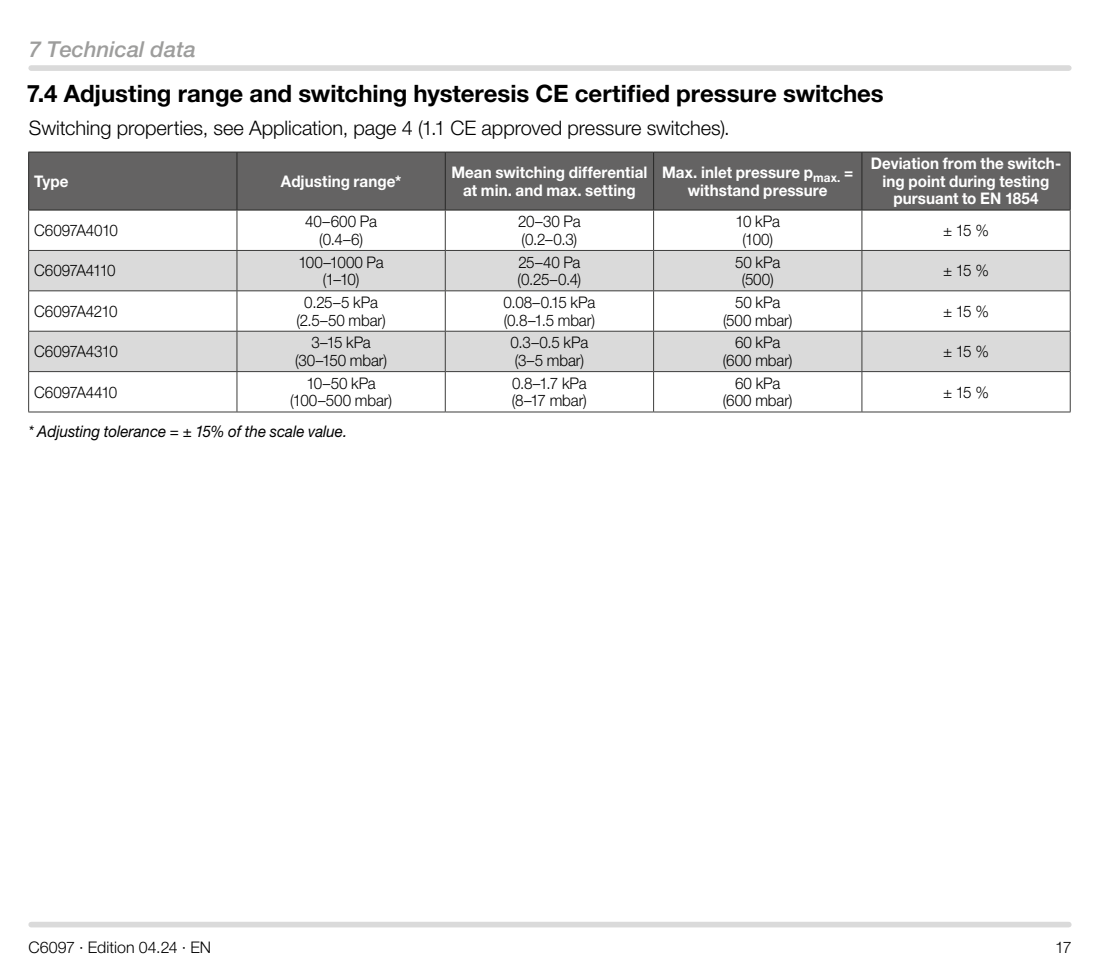
<style>
.page{position:relative;width:1100px;height:970px;background:#fff}
.page>*{position:absolute;margin:0;border:0;box-sizing:border-box;transform-origin:0 0}
.t1{font:700 24px "Helvetica Neue LT Pro";letter-spacing:-.005em;color:#000}
.t2{font:italic 500 22px "Helvetica Neue LT Pro";color:#9d9d9c}
.t3{font:300 20px "Helvetica Neue LT Pro";letter-spacing:-.005em;color:#000}
.t4{font:300 16px/17.6px "Helvetica Neue LT Pro";letter-spacing:-.01em;color:#000;text-align:center;scale:.95 1}
.t5{font:700 16px/17.6px "Helvetica Neue LT Pro";letter-spacing:.005em;color:#fff;text-align:center;scale:.95 1}
.t6{font:italic 16px "Helvetica Neue LT Pro";letter-spacing:-.005em;color:#000;scale:.95 1}
.t7{font:300 16px "Helvetica Neue LT Pro";letter-spacing:-.01em;color:#000}
.t8{font:300 16px "Helvetica Neue LT Pro";letter-spacing:-.04em;color:#000;scale:.95 1}
.t9{font:300 16px "Helvetica Neue LT Pro";letter-spacing:-.035em;color:#000;scale:.95 1}
</style>
<div class="page">
<div style="left:31px;top:921px;width:1038px;height:6px;background:#dadada"></div>
<div style="left:31px;top:65px;width:1038px;height:6px;background:#dadada"></div>
<div style="left:29px;top:153px;width:1041px;height:57px;background:#646363"></div>
<svg style="left:29px;top:251px;width:1041px;height:120px;fill:#dadada"></svg>
<hr style="left:28px;top:152px;width:209px;height:1px;background:#282827">
<hr style="left:28px;top:152px;width:1px;height:58px;background:#282827">
<hr style="left:237px;top:152px;width:208px;height:1px;background:#282827">
<hr style="left:237px;top:152px;width:1px;height:58px;background:#282827">
<hr style="left:445px;top:152px;width:209px;height:1px;background:#282827">
<hr style="left:445px;top:152px;width:1px;height:58px;background:#282827">
<hr style="left:654px;top:152px;width:208px;height:1px;background:#282827">
<hr style="left:653px;top:152px;width:1px;height:58px;background:#282827">
<hr style="left:862px;top:152px;width:208px;height:1px;background:#282827">
<hr style="left:861px;top:152px;width:1px;height:58px;background:#282827">
<hr style="left:1070px;top:152px;width:1px;height:58px;background:#282827">
<hr style="left:28px;top:210px;width:209px;height:1px;background:#282827">
<hr style="left:237px;top:210px;width:208px;height:1px;background:#282827">
<hr style="left:445px;top:210px;width:209px;height:1px;background:#282827">
<hr style="left:654px;top:210px;width:208px;height:1px;background:#282827">
<hr style="left:862px;top:210px;width:208px;height:1px;background:#282827">
<hr style="left:28px;top:210px;width:1px;height:40px;background:#3c3c3b">
<hr style="left:237px;top:210px;width:1px;height:40px;background:#3c3c3b">
<hr style="left:445px;top:210px;width:1px;height:40px;background:#3c3c3b">
<hr style="left:653px;top:210px;width:1px;height:40px;background:#3c3c3b">
<hr style="left:861px;top:210px;width:1px;height:40px;background:#3c3c3b">
<hr style="left:1070px;top:210px;width:1px;height:40px;background:#3c3c3b">
<hr style="left:28px;top:250px;width:209px;height:1px;background:#3c3c3b">
<hr style="left:28px;top:251px;width:1px;height:39px;background:#3c3c3b">
<hr style="left:237px;top:250px;width:208px;height:1px;background:#3c3c3b">
<hr style="left:237px;top:251px;width:1px;height:39px;background:#3c3c3b">
<hr style="left:445px;top:250px;width:209px;height:1px;background:#3c3c3b">
<hr style="left:445px;top:251px;width:1px;height:39px;background:#3c3c3b">
<hr style="left:654px;top:250px;width:208px;height:1px;background:#3c3c3b">
<hr style="left:653px;top:251px;width:1px;height:39px;background:#3c3c3b">
<hr style="left:862px;top:250px;width:208px;height:1px;background:#3c3c3b">
<hr style="left:861px;top:251px;width:1px;height:39px;background:#3c3c3b">
<hr style="left:1070px;top:251px;width:1px;height:39px;background:#3c3c3b">
<hr style="left:28px;top:290px;width:209px;height:1px;background:#3c3c3b">
<hr style="left:28px;top:291px;width:1px;height:40px;background:#3c3c3b">
<hr style="left:237px;top:290px;width:208px;height:1px;background:#3c3c3b">
<hr style="left:237px;top:291px;width:1px;height:40px;background:#3c3c3b">
<hr style="left:445px;top:290px;width:209px;height:1px;background:#3c3c3b">
<hr style="left:445px;top:291px;width:1px;height:40px;background:#3c3c3b">
<hr style="left:654px;top:290px;width:208px;height:1px;background:#3c3c3b">
<hr style="left:653px;top:291px;width:1px;height:40px;background:#3c3c3b">
<hr style="left:862px;top:290px;width:208px;height:1px;background:#3c3c3b">
<hr style="left:861px;top:291px;width:1px;height:40px;background:#3c3c3b">
<hr style="left:1070px;top:291px;width:1px;height:40px;background:#3c3c3b">
<hr style="left:28px;top:331px;width:209px;height:1px;background:#3c3c3b">
<hr style="left:28px;top:331px;width:1px;height:40px;background:#3c3c3b">
<hr style="left:237px;top:331px;width:208px;height:1px;background:#3c3c3b">
<hr style="left:237px;top:331px;width:1px;height:40px;background:#3c3c3b">
<hr style="left:445px;top:331px;width:209px;height:1px;background:#3c3c3b">
<hr style="left:445px;top:331px;width:1px;height:40px;background:#3c3c3b">
<hr style="left:654px;top:331px;width:208px;height:1px;background:#3c3c3b">
<hr style="left:653px;top:331px;width:1px;height:40px;background:#3c3c3b">
<hr style="left:862px;top:331px;width:208px;height:1px;background:#3c3c3b">
<hr style="left:861px;top:331px;width:1px;height:40px;background:#3c3c3b">
<hr style="left:1070px;top:331px;width:1px;height:40px;background:#3c3c3b">
<hr style="left:28px;top:371px;width:209px;height:1px;background:#3c3c3b">
<hr style="left:28px;top:372px;width:1px;height:39px;background:#3c3c3b">
<hr style="left:237px;top:371px;width:208px;height:1px;background:#3c3c3b">
<hr style="left:237px;top:372px;width:1px;height:39px;background:#3c3c3b">
<hr style="left:445px;top:371px;width:209px;height:1px;background:#3c3c3b">
<hr style="left:445px;top:372px;width:1px;height:39px;background:#3c3c3b">
<hr style="left:654px;top:371px;width:208px;height:1px;background:#3c3c3b">
<hr style="left:653px;top:372px;width:1px;height:39px;background:#3c3c3b">
<hr style="left:862px;top:371px;width:208px;height:1px;background:#3c3c3b">
<hr style="left:861px;top:372px;width:1px;height:39px;background:#3c3c3b">
<hr style="left:1070px;top:372px;width:1px;height:39px;background:#3c3c3b">
<hr style="left:28px;top:411px;width:209px;height:1px;background:#3c3c3b">
<hr style="left:237px;top:411px;width:208px;height:1px;background:#3c3c3b">
<hr style="left:445px;top:411px;width:209px;height:1px;background:#3c3c3b">
<hr style="left:654px;top:411px;width:208px;height:1px;background:#3c3c3b">
<hr style="left:862px;top:411px;width:208px;height:1px;background:#3c3c3b">
<h2 class="t2" style="left:28px;top:36px;width:169px">7 Technical data</h2>
<h1 class="t1" style="left:27px;top:79px;width:858px">7.4 Adjusting range and switching hysteresis CE certified pressure switches</h1>
<p class="t3" style="left:29px;top:115px;width:702px">Switching properties, see Application, page 4 (1.1 CE approved pressure switches).</p>
<p class="t5" style="left:34px;top:172px;width:38px">Type</p>
<p class="t5" style="left:281px;top:172px;width:128px">Adjusting range*</p>
<p class="t5" style="left:451px;top:163px;width:208px">Mean switching differential at min. and max. setting</p>
<p class="t5" style="left:662px;top:163px;width:203px">Max. inlet pressure p<sub>max.</sub> = withstand pressure</p>
<p class="t5" style="left:871px;top:154px;width:202px">Deviation from the switch&shy;ing point during testing pursuant to EN 1854</p>
<p class="t4" style="left:34px;top:221px;width:90px">C6097A4010</p>
<p class="t4" style="left:305px;top:212px;width:77px">40–600 Pa (0.4–6)</p>
<p class="t4" style="left:518px;top:212px;width:67px;text-align:left">20–30 Pa (0.2–0.3)</p>
<p class="t4" style="left:736px;top:212px;width:48px">10 kPa (100)</p>
<p class="t4" style="left:943px;top:221px;width:50px">± 15 %</p>
<p class="t8" style="left:34px;top:261px;width:87px">C6097A4110</p>
<p class="t4" style="left:298px;top:253px;width:91px">100–1000 Pa (1–10)</p>
<p class="t4" style="left:518px;top:253px;width:69px;text-align:left">25–40 Pa (0.25–0.4)</p>
<p class="t4" style="left:735px;top:253px;width:49px">50 kPa (500)</p>
<p class="t4" style="left:943px;top:261px;width:50px">± 15 %</p>
<p class="t9" style="left:34px;top:301px;width:89px">C6097A4210</p>
<p class="t4" style="left:296px;top:293px;width:96px">0.25–5 kPa (2.5–50 mbar)</p>
<p class="t4" style="left:503px;top:293px;width:98px;text-align:left">0.08–0.15 kPa (0.8–1.5 mbar)</p>
<p class="t4" style="left:723px;top:293px;width:75px">50 kPa (500 mbar)</p>
<p class="t4" style="left:943px;top:302px;width:50px">± 15 %</p>
<p class="t4" style="left:34px;top:342px;width:89px">C6097A4310</p>
<p class="t4" style="left:295px;top:333px;width:99px">3–15 kPa (30–150 mbar)</p>
<p class="t4" style="left:511px;top:333px;width:83px;text-align:left">0.3–0.5 kPa (3–5 mbar)</p>
<p class="t4" style="left:723px;top:333px;width:75px">60 kPa (600 mbar)</p>
<p class="t4" style="left:943px;top:342px;width:50px">± 15 %</p>
<p class="t4" style="left:34px;top:382px;width:89px">C6097A4410</p>
<p class="t4" style="left:290px;top:374px;width:109px">10–50 kPa (100–500 mbar)</p>
<p class="t4" style="left:512px;top:374px;width:80px;text-align:left">0.8–1.7 kPa (8–17 mbar)</p>
<p class="t4" style="left:723px;top:374px;width:75px">60 kPa (600 mbar)</p>
<p class="t4" style="left:943px;top:382px;width:50px">± 15 %</p>
<p class="t6" style="left:28px;top:422px;width:337px">* Adjusting tolerance = ± 15% of the scale value.</p>
<p class="t7" style="left:28px;top:937px;width:184px">C6097 · Edition 04.24 · EN</p>
<p class="t7" style="left:1055px;top:937px;width:18px">17</p>
</div>
